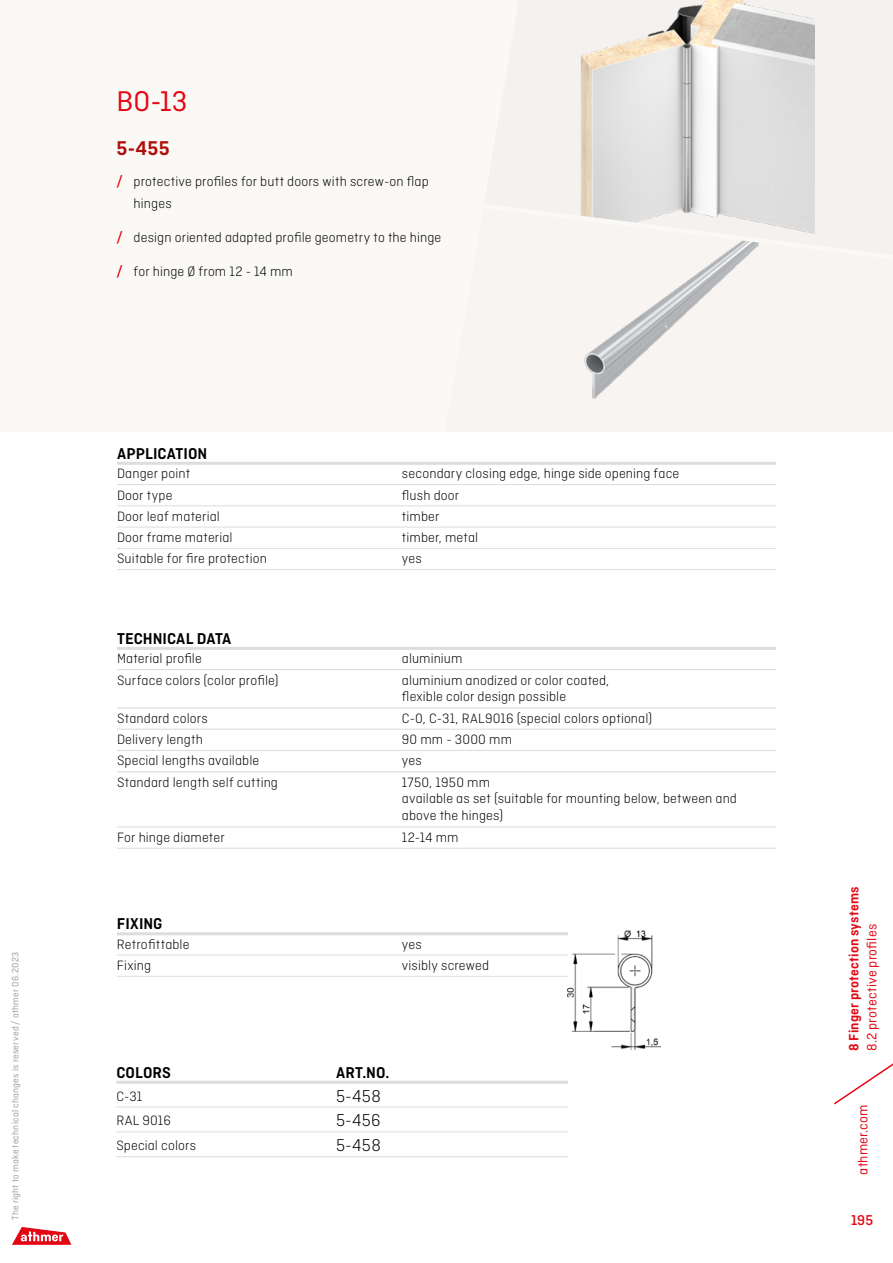
<style>
.page{position:relative;width:893px;height:1263px;background:#fff}
.page>*{position:absolute;margin:0;border:0;box-sizing:border-box;transform-origin:0 0}
.t1{font:30px "Ciutadella";color:#e30613}
.t2{font:600 21px "Ciutadella";color:#ae0f0a}
.t3{font:300 18px "Ciutadella";letter-spacing:.015em;color:#000}
.t4{font:600 16.5px "Ciutadella";letter-spacing:.005em;color:#000}
.t5{font:500 15px "Ciutadella";color:#e30613}
.t6{font:300 14.25px/16.5px "Ciutadella";letter-spacing:.01em;color:#000}
.t7{font:14.25px "Ciutadella";letter-spacing:.015em;color:#e30613}
.t8{font:600 14.25px "Ciutadella";letter-spacing:.01em;color:#e30613}
.t9{font:9.75px "Ciutadella";letter-spacing:.025em;color:#9d9d9c}
.s1{font-weight:500;color:#e30613}
</style>
<div class="page">
<div style="left:0;top:0;width:893px;height:431px;background:#faf9f6"></div>
<svg style="left:12px;top:1227px;width:59px;height:18px"></svg>
<div style="left:451px;top:0;width:442px;height:429px;background:#f5f1ee"></div>
<img style="left:581px;top:0;width:234px;height:197px">
<img style="left:584px;top:259px;width:160px;height:140px">
<svg style="left:581px;top:197px;width:234px;height:62px"></svg>
<img style="left:568px;top:931px;width:92px;height:119px">
<hr style="left:117px;top:932px;width:285px;height:3px;background:#dddddc">
<hr style="left:402px;top:932px;width:166px;height:3px;background:#dddddc">
<hr style="left:117px;top:955px;width:285px;height:1px;background:#dddddc">
<hr style="left:402px;top:955px;width:166px;height:1px;background:#dddddc">
<hr style="left:117px;top:976px;width:285px;height:1px;background:#dddddc">
<hr style="left:402px;top:976px;width:166px;height:1px;background:#dddddc">
<hr style="left:116px;top:1107px;width:220px;height:1px;background:#dddddc">
<hr style="left:336px;top:1107px;width:232px;height:1px;background:#dddddc">
<hr style="left:116px;top:1131px;width:220px;height:1px;background:#dddddc">
<hr style="left:336px;top:1131px;width:232px;height:1px;background:#dddddc">
<hr style="left:116px;top:1156px;width:220px;height:1px;background:#dddddc">
<hr style="left:336px;top:1156px;width:232px;height:1px;background:#dddddc">
<hr style="left:116px;top:1081px;width:220px;height:3px;background:#dddddc">
<hr style="left:336px;top:1081px;width:232px;height:3px;background:#dddddc">
<hr style="left:117px;top:462px;width:285px;height:3px;background:#dddddc">
<hr style="left:402px;top:462px;width:374px;height:3px;background:#dddddc">
<hr style="left:117px;top:484px;width:285px;height:1px;background:#dddddc">
<hr style="left:402px;top:484px;width:374px;height:1px;background:#dddddc">
<hr style="left:117px;top:506px;width:285px;height:1px;background:#dddddc">
<hr style="left:402px;top:506px;width:374px;height:1px;background:#dddddc">
<hr style="left:117px;top:527px;width:285px;height:1px;background:#dddddc">
<hr style="left:402px;top:527px;width:374px;height:1px;background:#dddddc">
<hr style="left:117px;top:548px;width:285px;height:1px;background:#dddddc">
<hr style="left:402px;top:548px;width:374px;height:1px;background:#dddddc">
<hr style="left:117px;top:569px;width:285px;height:1px;background:#dddddc">
<hr style="left:402px;top:569px;width:374px;height:1px;background:#dddddc">
<hr style="left:117px;top:669px;width:285px;height:1px;background:#dddddc">
<hr style="left:402px;top:669px;width:374px;height:1px;background:#dddddc">
<hr style="left:117px;top:707px;width:285px;height:1px;background:#dddddc">
<hr style="left:402px;top:707px;width:374px;height:1px;background:#dddddc">
<hr style="left:117px;top:729px;width:285px;height:1px;background:#dddddc">
<hr style="left:402px;top:729px;width:374px;height:1px;background:#dddddc">
<hr style="left:117px;top:750px;width:285px;height:1px;background:#dddddc">
<hr style="left:402px;top:750px;width:374px;height:1px;background:#dddddc">
<hr style="left:117px;top:771px;width:285px;height:1px;background:#dddddc">
<hr style="left:402px;top:771px;width:374px;height:1px;background:#dddddc">
<hr style="left:117px;top:826px;width:285px;height:1px;background:#dddddc">
<hr style="left:402px;top:826px;width:374px;height:1px;background:#dddddc">
<hr style="left:117px;top:848px;width:285px;height:1px;background:#dddddc">
<hr style="left:402px;top:848px;width:374px;height:1px;background:#dddddc">
<hr style="left:117px;top:647px;width:285px;height:3px;background:#dddddc">
<hr style="left:402px;top:647px;width:374px;height:3px;background:#dddddc">
<svg style="left:834px;top:1063px;width:59px;height:42px"></svg>
<p class="t9" style="left:10px;top:1220px;width:270px;rotate:-90deg">The right to make technical changes is reserved / athmer 06.2023</p>
<h1 class="t1" style="left:117px;top:85px;width:72px">BO-13</h1>
<h2 class="t2" style="left:117px;top:136px;width:55px">5-455</h2>
<p class="t6" style="left:134px;top:170px;width:297px;line-height:22.5px;text-indent:-17px"><span class="s1">/</span> protective profiles for butt doors with screw-on flap hinges</p>
<p class="t6" style="left:117px;top:229px;width:326px"><span class="s1">/</span> design oriented adapted profile geometry to the hinge</p>
<p class="t6" style="left:117px;top:263px;width:178px"><span class="s1">/</span> for hinge Ø from 12 - 14 mm</p>
<p class="t4" style="left:117px;top:444px;width:92px">APPLICATION</p>
<p class="t6" style="left:117px;top:465px;width:75px">Danger point</p>
<p class="t6" style="left:402px;top:465px;width:279px">secondary closing edge, hinge side opening face</p>
<p class="t6" style="left:117px;top:486px;width:57px">Door type</p>
<p class="t6" style="left:402px;top:486px;width:59px">flush door</p>
<p class="t6" style="left:117px;top:508px;width:104px">Door leaf material</p>
<p class="t6" style="left:402px;top:508px;width:39px">timber</p>
<p class="t6" style="left:117px;top:529px;width:117px">Door frame material</p>
<p class="t6" style="left:402px;top:529px;width:78px">timber, metal</p>
<p class="t6" style="left:117px;top:550px;width:151px">Suitable for fire protection</p>
<p class="t6" style="left:402px;top:550px;width:21px">yes</p>
<p class="t4" style="left:117px;top:629px;width:116px">TECHNICAL DATA</p>
<p class="t6" style="left:117px;top:650px;width:86px">Material profile</p>
<p class="t6" style="left:402px;top:650px;width:62px">aluminium</p>
<p class="t6" style="left:117px;top:672px;width:163px">Surface colors (color profile)</p>
<p class="t6" style="left:402px;top:672px;width:209px">aluminium anodized or color coated, flexible color design possible</p>
<p class="t6" style="left:117px;top:710px;width:92px">Standard colors</p>
<p class="t6" style="left:402px;top:710px;width:252px">C-0, C-31, RAL9016 (special colors optional)</p>
<p class="t6" style="left:117px;top:731px;width:87px">Delivery length</p>
<p class="t6" style="left:402px;top:731px;width:112px">90 mm - 3000 mm</p>
<p class="t6" style="left:117px;top:752px;width:144px">Special lengths available</p>
<p class="t6" style="left:402px;top:752px;width:21px">yes</p>
<p class="t6" style="left:117px;top:774px;width:162px">Standard length self cutting</p>
<p class="t6" style="left:402px;top:774px;width:337px">1750, 1950 mm<br>available as set (suitable for mounting below, between and above the hinges)</p>
<p class="t6" style="left:117px;top:829px;width:109px">For hinge diameter</p>
<p class="t6" style="left:402px;top:829px;width:58px">12-14 mm</p>
<p class="t4" style="left:117px;top:914px;width:47px">FIXING</p>
<p class="t6" style="left:117px;top:936px;width:74px">Retrofittable</p>
<p class="t6" style="left:402px;top:936px;width:21px">yes</p>
<p class="t6" style="left:117px;top:957px;width:36px">Fixing</p>
<p class="t6" style="left:402px;top:957px;width:89px">visibly screwed</p>
<p class="t4" style="left:116px;top:1063px;width:56px">COLORS</p>
<p class="t4" style="left:336px;top:1063px;width:55px">ART.NO.</p>
<p class="t6" style="left:116px;top:1087px;width:28px">C-31</p>
<p class="t3" style="left:336px;top:1086px;width:46px">5-458</p>
<p class="t6" style="left:116px;top:1112px;width:56px">RAL 9016</p>
<p class="t3" style="left:336px;top:1111px;width:46px">5-456</p>
<p class="t6" style="left:116px;top:1137px;width:81px">Special colors</p>
<p class="t3" style="left:336px;top:1135px;width:46px">5-458</p>
<p class="t8" style="left:846px;top:1051px;width:166px;rotate:-90deg">8 Finger protection systems</p>
<p class="t7" style="left:864px;top:1051px;width:129px;rotate:-90deg">8.2 protective profiles</p>
<p class="t7" style="left:855px;top:1174px;width:72px;rotate:-90deg">athmer.com</p>
<p class="t5" style="left:851px;top:1212px;width:23px">195</p>
</div>
